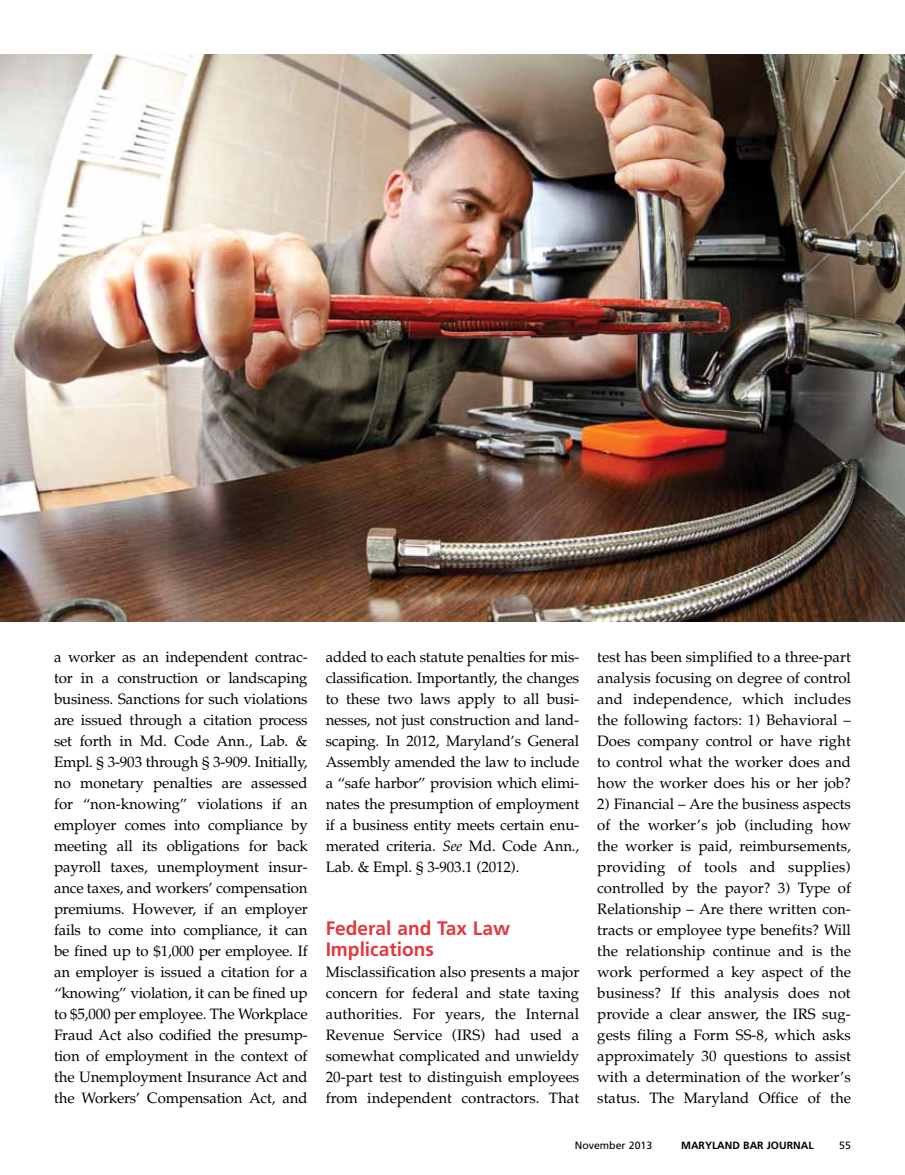
<style>
.page{position:relative;width:905px;height:1175px;background:#fff}
.page>*{position:absolute;margin:0;border:0;box-sizing:border-box;transform-origin:0 0}
.t1{font:700 19.5px/21px "Frutiger";color:#e03a3e}
.t2{font:15px/21px "Palatino";color:#000;text-align:justify}
.t3{font:700 10.5px "Frutiger";letter-spacing:.165em;color:#000}
.t4{font:10.5px "Frutiger";color:#000}
.s1{font-style:italic}
</style>
<div class="page">
<img style="left:0;top:54px;width:904px;height:568px">
<p class="t2" style="left:54px;top:646px;width:255px">a worker as an independent contrac&shy;tor in a construction or landscaping business. Sanctions for such violations are issued through a citation process set forth in Md. Code Ann., Lab. &amp; Empl. § 3-903 through § 3-909. Initially, no monetary penalties are assessed for “non-knowing” violations if an employer comes into compliance by meeting all its obligations for back payroll taxes, unemployment insur&shy;ance taxes, and workers’ compensation premiums. However, if an employer fails to come into compliance, it can be fined up to $1,000 per employee. If an employer is issued a citation for a “knowing” violation, it can be fined up to $5,000 per employee. The Workplace Fraud Act also codified the presump&shy;tion of employment in the context of the Unemployment Insurance Act and the Workers’ Compensation Act, and</p>
<p class="t2" style="left:326px;top:646px;width:255px">added to each statute penalties for mis&shy;classification. Importantly, the changes to these two laws apply to all busi&shy;nesses, not just construction and land&shy;scaping. In 2012, Maryland’s General Assembly amended the law to include a “safe harbor” provision which elimi&shy;nates the presumption of employment if a business entity meets certain enu&shy;merated criteria. <span class="s1">See</span> Md. Code Ann., Lab. &amp; Empl. § 3-903.1 (2012).</p>
<h1 class="t1" style="left:326px;top:917px;width:186px">Federal and Tax Law<br>Implications</h1>
<p class="t2" style="left:326px;top:962px;width:255px">Misclassification also presents a major concern for federal and state taxing authorities. For years, the Internal Revenue Service (IRS) had used a somewhat complicated and unwieldy 20-part test to distinguish employees from independent contractors. That</p>
<p class="t2" style="left:597px;top:646px;width:255px">test has been simplified to a three-part analysis focusing on degree of control and independence, which includes the following factors: 1) Behavioral – Does company control or have right to control what the worker does and how the worker does his or her job?</p>
<p class="t2" style="left:597px;top:793px;width:255px">2) Financial – Are the business aspects of the worker’s job (including how the worker is paid, reimbursements, providing of tools and supplies) controlled by the payor? 3) Type of Relationship – Are there written con&shy;tracts or employee type benefits? Will the relationship continue and is the work performed a key aspect of the business? If this analysis does not provide a clear answer, the IRS sug&shy;gests filing a Form SS-8, which asks approximately 30 questions to assist with a determination of the worker’s status. The Maryland Office of the</p>
<p class="t4" style="left:575px;top:1139px;width:79px">November 2013</p>
<p class="t3" style="left:681px;top:1139px;width:132px">Maryland Bar Journal</p>
<p class="t4" style="left:839px;top:1139px;width:13px">55</p>
</div>
